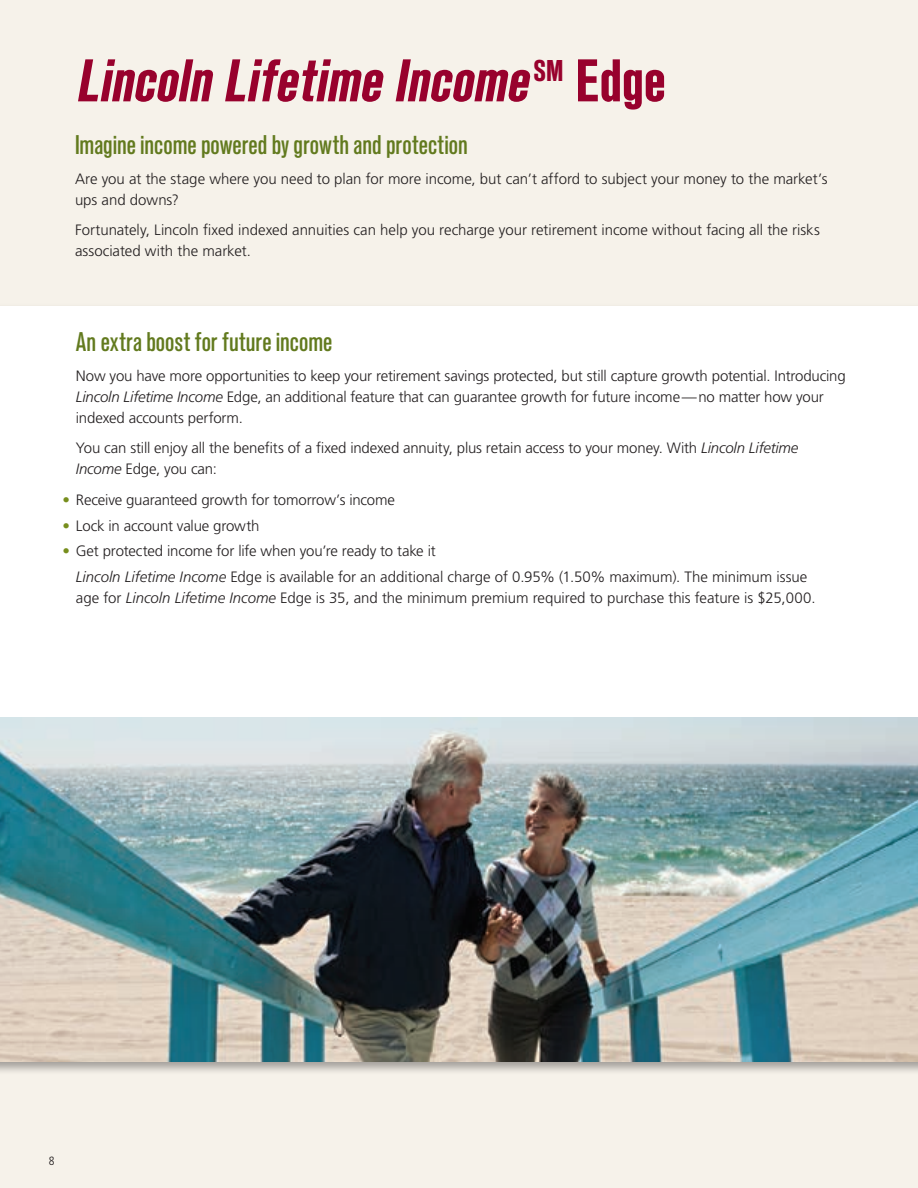
<style>
.page{position:relative;width:918px;height:1188px;background:#f6f2ea}
.page>*{position:absolute;margin:0;border:0;box-sizing:border-box;transform-origin:0 0}
.t1{font:italic 700 condensed 60px "Standard CT";color:#98012d}
.t2{font:500 condensed 27px "Standard CT";color:#627a1e}
.t3{font:300 15px/21px "Frutiger LT Std";letter-spacing:-.005em;color:#231f20}
.t4{font:300 condensed 12px "Frutiger LT Std";color:#231f20}
.s1{font-style:normal}
.s2{font-style:italic}
.s3{color:#778e1d}
</style>
<div class="page">
<div style="left:0;top:302px;width:918px;height:773px;background:#231f20;opacity:.4"></div>
<div style="left:0;top:306px;width:918px;height:756px;background:#fff"></div>
<img style="left:0;top:718px;width:918px;height:344px">
<h1 class="t1" style="left:76px;top:47px;width:592px">Lincoln LifetimeIncome<sup>S</sup> <sup>M</sup> <span class="s1">E d g e</span></h1>
<h2 class="t2" style="left:75px;top:128px;width:394px">Imagine income powered by growth and protection</h2>
<p class="t3" style="left:75px;top:168px;width:754px">Are you at the stage where you need to plan for more income, but can’t afford to subject your money to the market’s ups and downs?</p>
<p class="t3" style="left:75px;top:219px;width:746px">Fortunately, Lincoln fixed indexed annuities can help you recharge your retirement income without facing all the risks associated with the market.</p>
<h2 class="t2" style="left:76px;top:326px;width:258px">An extra boost for future income</h2>
<p class="t3" style="left:76px;top:365px;width:771px">Now you have more opportunities to keep your retirement savings protected, but still capture growth potential. Introducing<br><span class="s2">Lincoln Lifetime Income</span> Edge, an additional feature that can guarantee growth for future income—no matter how your indexed accounts perform.</p>
<p class="t3" style="left:76px;top:437px;width:724px">You can still enjoy all the benefits of a fixed indexed annuity, plus retain access to your money. With <span class="s2">Lincoln Lifetime<br>Income</span> Edge, you can:</p>
<p class="t3" style="left:62px;top:490px;width:334px"><span class="s3">•</span> Receive guaranteed growth for tomorrow’s income</p>
<p class="t3" style="left:62px;top:515px;width:199px"><span class="s3">•</span> Lock in account value growth</p>
<p class="t3" style="left:76px;top:539px;width:733px;line-height:25.5px;text-indent:-14px"><span class="s3">•</span> Get protected income for life when you’re ready to take it<br><span class="s2">Lincoln Lifetime Income</span> Edge is available for an additional charge of 0.95% (1.50% maximum). The minimum issue</p>
<p class="t3" style="left:76px;top:587px;width:741px">age for <span class="s2">Lincoln Lifetime Income</span> Edge is 35, and the minimum premium required to purchase this feature is $25,000.</p>
<p class="t4" style="left:49px;top:1154px;width:7px">8</p>
</div>
